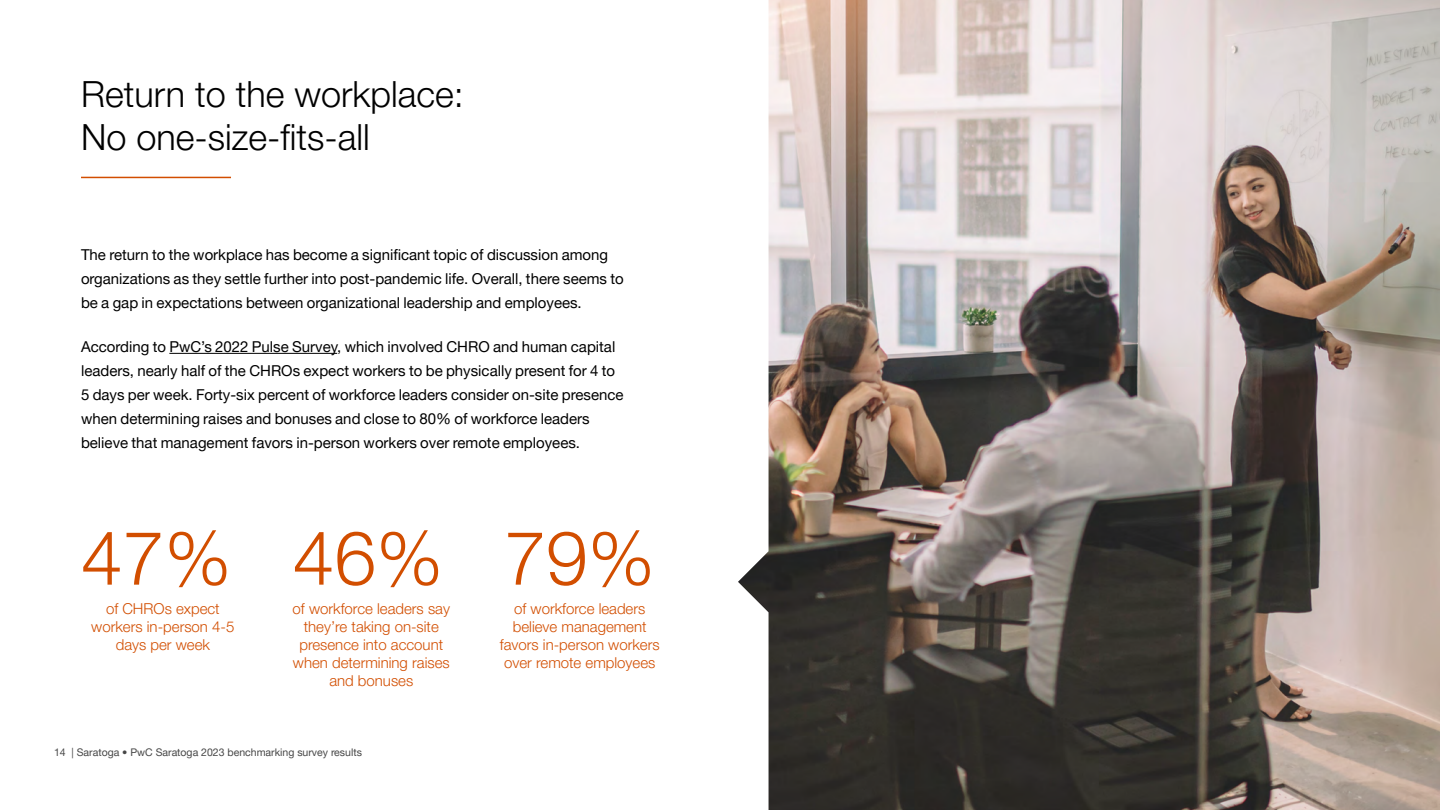
<style>
.page{position:relative;width:1440px;height:810px;background:#fff}
.page>*{position:absolute;margin:0;border:0;box-sizing:border-box;transform-origin:0 0}
.t1{font:300 75px "Helvetica Neue LT Pro";color:#d24e00}
.t2{font:300 36px/43.2px "Helvetica Neue LT Pro";color:#000}
.t3{font:15px/24px "Helvetica Neue LT Pro";color:#000}
.t4{font:300 15px/18px "Helvetica Neue LT Pro";color:#d24e00;text-align:center}
.t5{font:10.5px "Helvetica Neue LT Pro";color:#464646}
</style>
<div class="page">
<img style="left:738px;top:0;width:702px;height:810px">
<hr style="left:81px;top:177px;width:150px;height:1px;background:#d24e00">
<hr style="left:169px;top:353px;width:168px;height:1px;background:#000">
<h2 class="t2" style="left:81px;top:72px;width:384px">Return to the workplace:<br>No one-size-fits-all</h2>
<p class="t3" style="left:81px;top:242px;width:544px">The return to the workplace has become a significant topic of discussion among organizations as they settle further into post-pandemic life. Overall, there seems to be a gap in expectations between organizational leadership and employees.</p>
<p class="t3" style="left:81px;top:335px;width:544px">According to PwC’s 2022 Pulse Survey, which involved CHRO and human capital leaders, nearly half of the CHROs expect workers to be physically present for 4 to 5 days per week. Forty-six percent of workforce leaders consider on-site presence when determining raises and bonuses and close to 80% of workforce leaders believe that management favors in-person workers over remote employees.</p>
<h1 class="t1" style="left:81px;top:512px;width:152px">47%</h1>
<p class="t4" style="left:106px;top:599px;width:115px">of CHROs expect</p>
<p class="t4" style="left:91px;top:617px;width:145px">workers in-person 4-5 days per week</p>
<h1 class="t1" style="left:293px;top:512px;width:363px">46% 79%</h1>
<p class="t4" style="left:293px;top:599px;width:159px">of workforce leaders say they’re taking on-site presence into account when determining raises and bonuses</p>
<p class="t4" style="left:500px;top:599px;width:161px">of workforce leaders believe management favors in-person workers over remote employees</p>
<p class="t5" style="left:54px;top:746px;width:309px">14 | Saratoga • PwC Saratoga 2023 benchmarking survey results</p>
</div>
